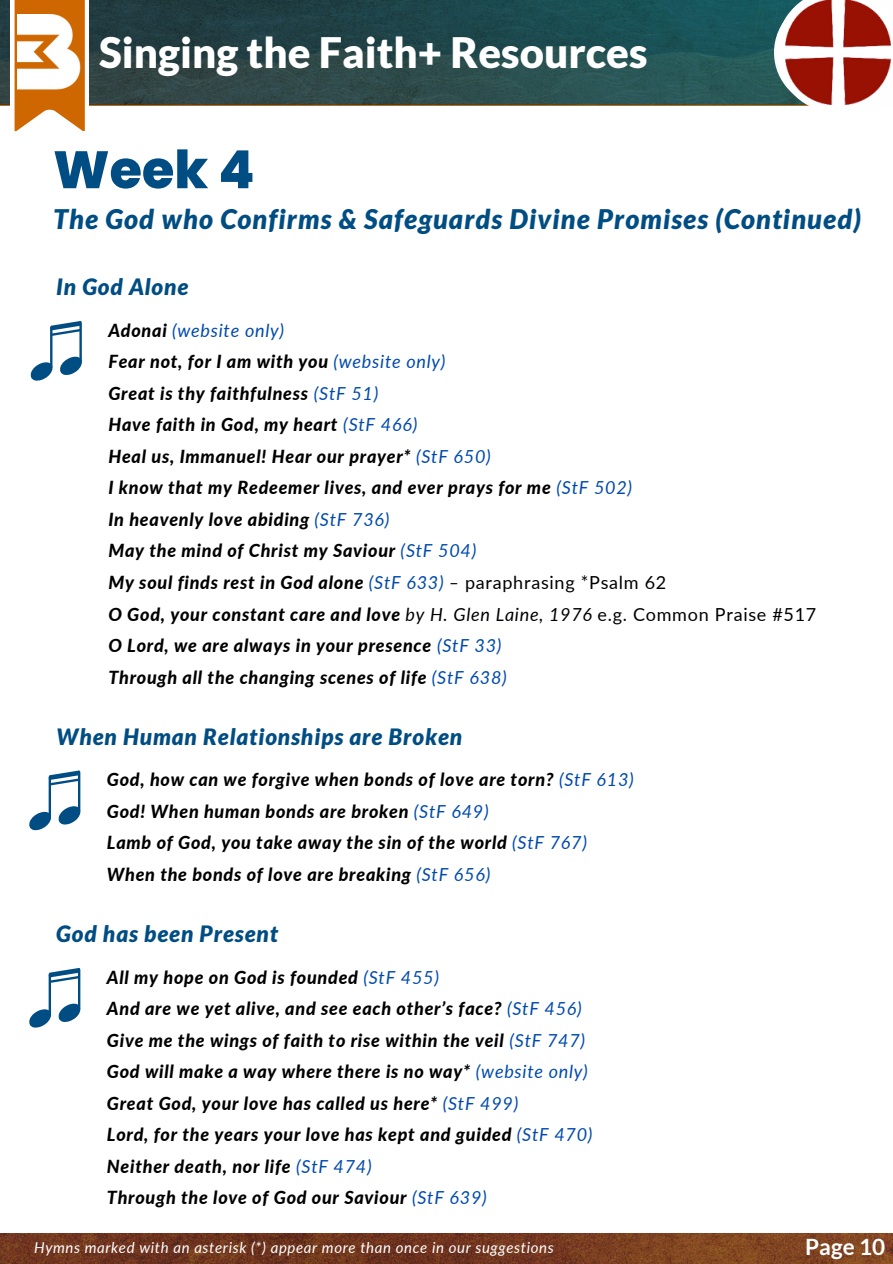
<style>
.page{position:relative;width:893px;height:1264px;background:#fff}
.page>*{position:absolute;margin:0;border:0;box-sizing:border-box;transform-origin:0 0}
.t1{font:800 52.5px "Poppins";color:#004d83}
.t2{font:900 42px "Lato";color:#fff}
.t3{font:italic 900 27px "Lato";letter-spacing:.04em;color:#004d83}
.t4{font:italic 900 22.5px "Lato";letter-spacing:.04em;color:#004d83}
.t5{font:700 22.5px "Lato";color:#fff}
.t6{font:italic 800 18px/31.5px "Lato";letter-spacing:.04em;color:#000}
.t7{font:italic 15px "Lato";letter-spacing:.04em;color:#fff}
.s1{font-weight:400;color:#004aad}
.s2{font-weight:400}
.s3{font-weight:400;font-style:normal}
</style>
<div class="page">
<svg style="left:0;top:1262px;width:892px;height:1px"></svg>
<img style="left:0;top:1233px;width:892px;height:29px">
<img style="left:0;top:0;width:774px;height:105px">
<svg style="left:774px;top:0;width:117px;height:106px"></svg>
<img style="left:785px;top:0;width:104px;height:105px">
<svg style="left:10px;top:0;width:79px;height:132px"></svg>
<img style="left:17px;top:15px;width:65px;height:74px">
<svg style="left:30px;top:321px;width:52px;height:60px"></svg>
<svg style="left:29px;top:770px;width:52px;height:61px"></svg>
<svg style="left:29px;top:968px;width:52px;height:60px"></svg>
<h2 class="t2" style="left:99px;top:26px;width:550px">Singing the Faith+ Resources</h2>
<h1 class="t1" style="left:53px;top:133px;width:203px">Week 4</h1>
<h3 class="t3" style="left:53px;top:202px;width:809px">The God who Confirms &amp; Safeguards Divine Promises (Continued)</h3>
<p class="t4" style="left:56px;top:273px;width:134px">In God Alone</p>
<p class="t6" style="left:108px;top:314px;width:709px">Adonai <span class="s1">(website only)<br></span>Fear not, for I am with you <span class="s1">(website only)<br></span>Great is thy faithfulness <span class="s1">(StF 51)<br></span>Have faith in God, my heart <span class="s1">(StF 466)<br></span>Heal us, Immanuel! Hear our prayer* <span class="s1">(StF 650)<br></span>I know that my Redeemer lives, and ever prays for me <span class="s1">(StF 502)<br></span>In heavenly love abiding <span class="s1">(StF 736)<br></span>May the mind of Christ my Saviour <span class="s1">(StF 504)<br></span>My soul finds rest in God alone <span class="s1">(StF 633)</span> <span class="s2">–</span> <span class="s3">paraphrasing *Psalm 62<br></span>O God, your constant care and love <span class="s2">by H. Glen Laine, 1976</span> <span class="s3">e.g. Common Praise #517<br></span>O Lord, we are always in your presence <span class="s1">(StF 33)<br></span>Through all the changing scenes of life <span class="s1">(StF 638)</span></p>
<p class="t4" style="left:56px;top:722px;width:407px">When Human Relationships are Broken</p>
<p class="t6" style="left:107px;top:763px;width:528px">God, how can we forgive when bonds of love are torn? <span class="s1">(StF 613)<br></span>God! When human bonds are broken <span class="s1">(StF 649)<br></span>Lamb of God, you take away the sin of the world <span class="s1">(StF 767)<br></span>When the bonds of love are breaking <span class="s1">(StF 656)</span></p>
<p class="t4" style="left:56px;top:919px;width:223px">God has been Present</p>
<p class="t6" style="left:107px;top:961px;width:487px">All my hope on God is founded <span class="s1">(StF 455)<br></span>And are we yet alive, and see each other’s face? <span class="s1">(StF 456)<br></span>Give me the wings of faith to rise within the veil <span class="s1">(StF 747)<br></span>God will make a way where there is no way* <span class="s1">(website only)<br></span>Great God, your love has called us here* <span class="s1">(StF 499)<br></span>Lord, for the years your love has kept and guided <span class="s1">(StF 470)<br></span>Neither death, nor life <span class="s1">(StF 474)<br></span>Through the love of God our Saviour <span class="s1">(StF 639)</span></p>
<p class="t7" style="left:34px;top:1238px;width:521px">Hymns marked with an asterisk (*) appear more than once in our suggestions</p>
<p class="t5" style="left:805px;top:1232px;width:81px">Page 10</p>
</div>
